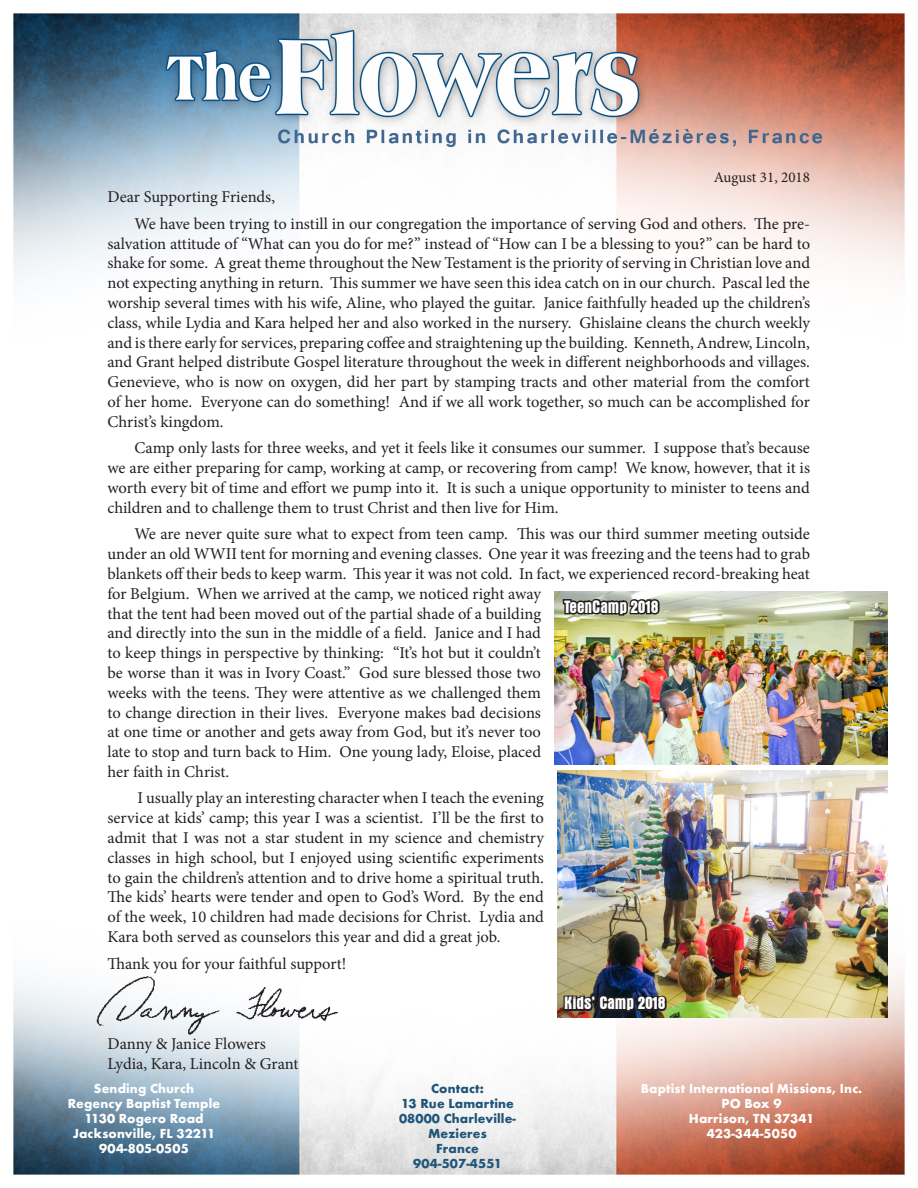
<style>
.page{position:relative;width:918px;height:1188px;background:#fff}
.page>*{position:absolute;margin:0;border:0;box-sizing:border-box;transform-origin:0 0}
.t1{font:700 condensed 18px "Aurora BT";color:#fff}
.t2{font:16.5px/19.8px "Minion Pro";color:#231f20;text-align:justify}
.t3{font:15px "Minion Pro";color:#231f20}
.t4{font:700 13.5px/15px "URW Furnerius T";letter-spacing:.01em;color:#fff;text-align:center}
.t5{font:700 13.5px/15px "URW Furnerius T";letter-spacing:.01em;color:#1f5579;text-align:center}
</style>
<div class="page">
<img style="left:13px;top:13px;width:892px;height:1162px">
<img style="left:92px;top:971px;width:253px;height:67px">
<img style="left:557px;top:771px;width:331px;height:247px">
<img style="left:555px;top:591px;width:333px;height:174px">
<svg style="left:562px;top:993px;width:107px;height:21px;background:#322f2c"></svg>
<svg style="left:561px;top:596px;width:101px;height:21px;background:#5c5c54"></svg>
<p class="t3" style="left:714px;top:168px;width:98px">August 31, 2018</p>
<p class="t2" style="left:107px;top:187px;width:169px">Dear Supporting Friends,</p>
<p class="t2" style="left:107px;top:214px;width:704px;text-indent:27px">We have been trying to instill in our congregation the importance of serving God and others. The pre&shy;salvation attitude of “What can you do for me?” instead of “How can I be a blessing to you?” can be hard to shake for some. A great theme throughout the New Testament is the priority of serving in Christian love and not expecting anything in return. This summer we have seen this idea catch on in our church. Pascal led the worship several times with his wife, Aline, who played the guitar. Janice faithfully headed up the children’s class, while Lydia and Kara helped her and also worked in the nursery. Ghislaine cleans the church weekly and is there early for services, preparing coffee and straightening up the building. Kenneth, Andrew, Lincoln, and Grant helped distribute Gospel literature throughout the week in different neighborhoods and villages.<br>Genevieve, who is now on oxygen, did her part by stamping tracts and other material from the comfort of her home. Everyone can do something! And if we all work together, so much can be accomplished for Christ’s kingdom.</p>
<p class="t2" style="left:107px;top:438px;width:704px;text-indent:27px">Camp only lasts for three weeks, and yet it feels like it consumes our summer. I suppose that’s because we are either preparing for camp, working at camp, or recovering from camp! We know, however, that it is worth every bit of time and effort we pump into it. It is such a unique opportunity to minister to teens and children and to challenge them to trust Christ and then live for Him.</p>
<p class="t2" style="left:107px;top:524px;width:704px;text-align:left;text-indent:27px">We are never quite sure what to expect from teen camp. This was our third summer meeting outside under an old WWII tent for morning and evening classes. One year it was freezing and the teens had to grab blankets off their beds to keep warm. This year it was not cold. In fact, we experienced record-breaking heat for Belgium. When we arrived at the camp, we noticed right away<br>that the tent had been moved out of the partial shade of a building<br>and directly into the sun in the middle of a field. Janice and I had<br>to keep things in perspective by thinking: “It’s hot but it couldn’t<br>be worse than it was in Ivory Coast.” God sure blessed those two<br>weeks with the teens. They were attentive as we challenged them<br>to change direction in their lives. Everyone makes bad decisions<br>at one time or another and gets away from God, but it’s never too<br>late to stop and turn back to Him. One young lady, Eloise, placed<br>her faith in Christ.</p>
<p class="t2" style="left:107px;top:788px;width:438px;text-indent:30px">I usually play an interesting character when I teach the evening service at kids’ camp; this year I was a scientist. I’ll be the first to admit that I was not a star student in my science and chemistry classes in high school, but I enjoyed using scientific experiments to gain the children’s attention and to drive home a spiritual truth.<br>The kids’ hearts were tender and open to God’s Word. By the end of the week, 10 children had made decisions for Christ. Lydia and Kara both served as counselors this year and did a great job.</p>
<p class="t2" style="left:107px;top:954px;width:240px">Thank you for your faithful support!</p>
<p class="t1" style="left:564px;top:596px;width:96px">TeenCamp 2018</p>
<p class="t2" style="left:107px;top:1034px;width:160px">Danny &amp; Janice Flowers</p>
<p class="t2" style="left:107px;top:1053px;width:193px">Lydia, Kara, Lincoln &amp; Grant</p>
<p class="t1" style="left:564px;top:993px;width:103px">Kids’ Camp 2018</p>
<p class="t4" style="left:68px;top:1081px;width:154px">Sending Church<br>Regency Baptist Temple<br>1130 Rogero Road<br>Jacksonville, FL 32211<br>904-805-0505</p>
<p class="t5" style="left:399px;top:1081px;width:118px">Contact:<br>13 Rue Lamartine<br>08000 Charleville-<br>Mezieres<br>France<br>904-507-4551</p>
<p class="t4" style="left:641px;top:1081px;width:223px">Baptist International Missions, Inc.<br>PO Box 9<br>Harrison, TN 37341<br>423-344-5050</p>
</div>
